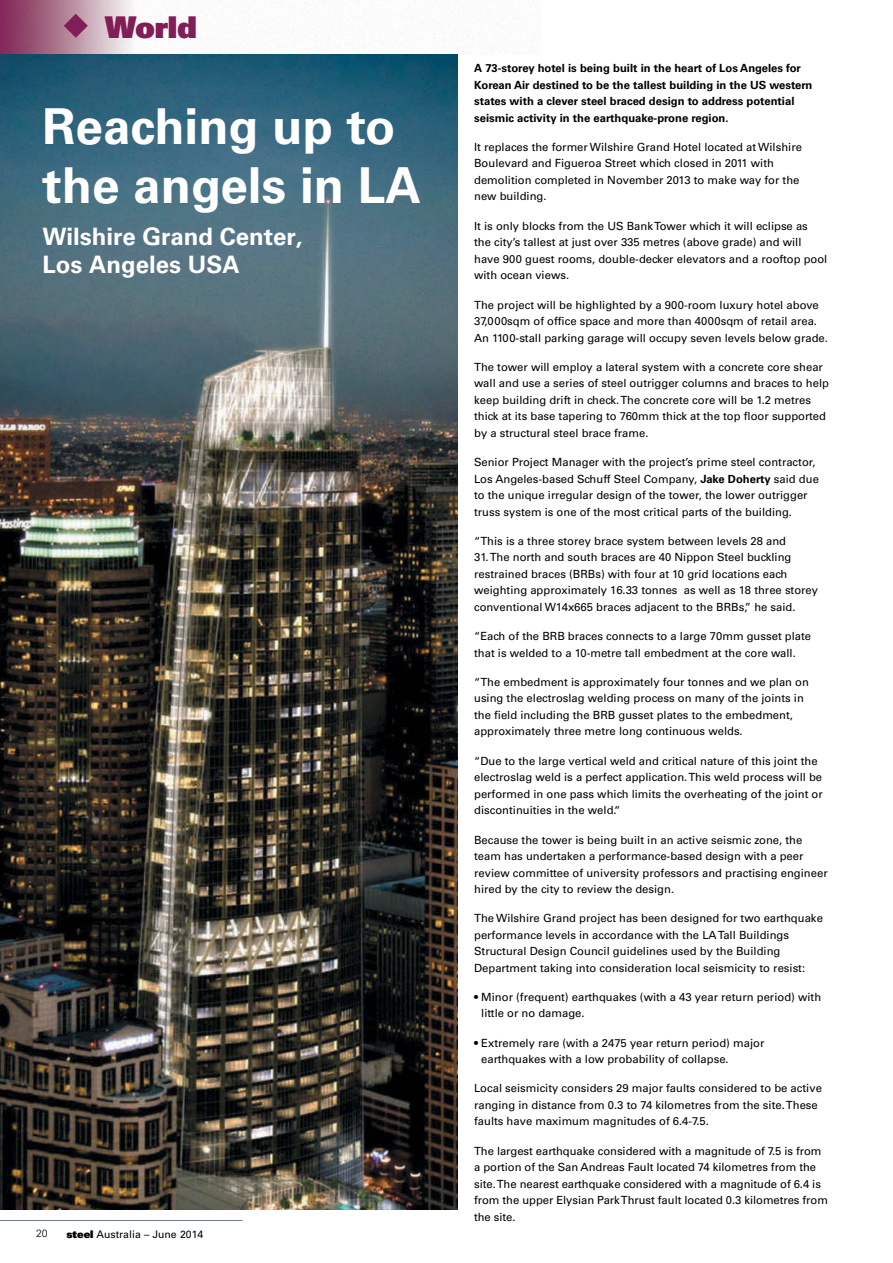
<style>
.page{position:relative;width:893px;height:1263px;background:#fff}
.page>*{position:absolute;margin:0;border:0;box-sizing:border-box;transform-origin:0 0}
.t1{font:700 49.5px/59.4px "Univers CE";color:#fff}
.t2{font:900 30px "Univers";letter-spacing:-.01em;color:#811d57}
.t3{font:700 24px/28.8px "Univers CE";color:#fff}
.t4{font:500 11.25px/16.5px "Univers CE";color:#000}
.t5{font:700 11.25px/16.5px "Univers CE";color:#000}
.t6{font:500 10.5px "Univers CE";color:#000}
.t7{font:300 10.5px "Univers";color:#000}
.s1{font-family:"Univers";font-weight:900}
.s2{font-weight:700}
</style>
<div class="page">
<hr style="left:0;top:1220px;width:243px;height:1px;background:#727d84">
<img style="left:0;top:0;width:534px;height:54px">
<svg style="left:64px;top:14px;width:24px;height:24px"></svg>
<img style="left:0;top:54px;width:457px;height:1155px">
<p class="t2" style="left:105px;top:7px;width:93px">World</p>
<p class="t1" style="left:43px;top:98px;width:380px">Reaching up to the angels in LA</p>
<p class="t3" style="left:43px;top:223px;width:262px">Wilshire Grand Center,<br>Los Angeles USA</p>
<p class="t7" style="left:36px;top:1226px;width:13px">20</p>
<p class="t6" style="left:66px;top:1228px;width:138px"><span class="s1">steel</span> Australia – June 2014</p>
<p class="t5" style="left:474px;top:60px;width:340px">A 73-storey hotel is being built in the heart of Los Angeles for Korean Air destined to be the tallest building in the US western states with a clever steel braced design to address potential seismic activity in the earthquake-prone region.</p>
<p class="t4" style="left:474px;top:139px;width:329px">It replaces the former Wilshire Grand Hotel located at Wilshire Boulevard and Figueroa Street which closed in 2011 with demolition completed in November 2013 to make way for the new building.</p>
<p class="t4" style="left:474px;top:218px;width:355px">It is only blocks from the US Bank Tower which it will eclipse as the city’s tallest at just over 335 metres (above grade) and will have 900 guest rooms, double-decker elevators and a rooftop pool with ocean views.</p>
<p class="t4" style="left:474px;top:297px;width:355px">The project will be highlighted by a 900-room luxury hotel above<br>37,000sqm of office space and more than 4000sqm of retail area.<br>An 1100-stall parking garage will occupy seven levels below grade.</p>
<p class="t4" style="left:474px;top:359px;width:356px">The tower will employ a lateral system with a concrete core shear wall and use a series of steel outrigger columns and braces to help keep building drift in check. The concrete core will be 1.2 metres thick at its base tapering to 760mm thick at the top floor supported by a structural steel brace frame.</p>
<p class="t4" style="left:474px;top:454px;width:346px">Senior Project Manager with the project’s prime steel contractor, Los Angeles-based Schuff Steel Company, <span class="s2">Jake Doherty</span> said due to the unique irregular design of the tower, the lower outrigger truss system is one of the most critical parts of the building.</p>
<p class="t4" style="left:474px;top:533px;width:313px">“This is a three storey brace system between levels 28 and</p>
<p class="t4" style="left:474px;top:549px;width:345px">31. The north and south braces are 40 Nippon Steel buckling restrained braces (BRBs) with four at 10 grid locations each weighting approximately 16.33 tonnes as well as 18 three storey conventional W14x665 braces adjacent to the BRBs,” he said.</p>
<p class="t4" style="left:474px;top:628px;width:339px">“Each of the BRB braces connects to a large 70mm gusset plate that is welded to a 10-metre tall embedment at the core wall.</p>
<p class="t4" style="left:474px;top:674px;width:336px">“The embedment is approximately four tonnes and we plan on using the electroslag welding process on many of the joints in the field including the BRB gusset plates to the embedment, approximately three metre long continuous welds.</p>
<p class="t4" style="left:474px;top:753px;width:350px">“Due to the large vertical weld and critical nature of this joint the electroslag weld is a perfect application. This weld process will be performed in one pass which limits the overheating of the joint or discontinuities in the weld.“</p>
<p class="t4" style="left:474px;top:832px;width:355px">Because the tower is being built in an active seismic zone, the team has undertaken a performance-based design with a peer review committee of university professors and practising engineer hired by the city to review the design.</p>
<p class="t4" style="left:474px;top:910px;width:350px">The Wilshire Grand project has been designed for two earthquake performance levels in accordance with the LA Tall Buildings Structural Design Council guidelines used by the Building Department taking into consideration local seismicity to resist:</p>
<p class="t4" style="left:481px;top:989px;width:341px;text-indent:-7px">• Minor (frequent) earthquakes (with a 43 year return period) with little or no damage.</p>
<p class="t4" style="left:481px;top:1035px;width:285px;text-indent:-7px">• Extremely rare (with a 2475 year return period) major earthquakes with a low probability of collapse.</p>
<p class="t4" style="left:474px;top:1080px;width:349px">Local seismicity considers 29 major faults considered to be active ranging in distance from 0.3 to 74 kilometres from the site. These faults have maximum magnitudes of 6.4-7.5.</p>
<p class="t4" style="left:474px;top:1143px;width:355px">The largest earthquake considered with a magnitude of 7.5 is from a portion of the San Andreas Fault located 74 kilometres from the site. The nearest earthquake considered with a magnitude of 6.4 is from the upper Elysian Park Thrust fault located 0.3 kilometres from the site.</p>
</div>
